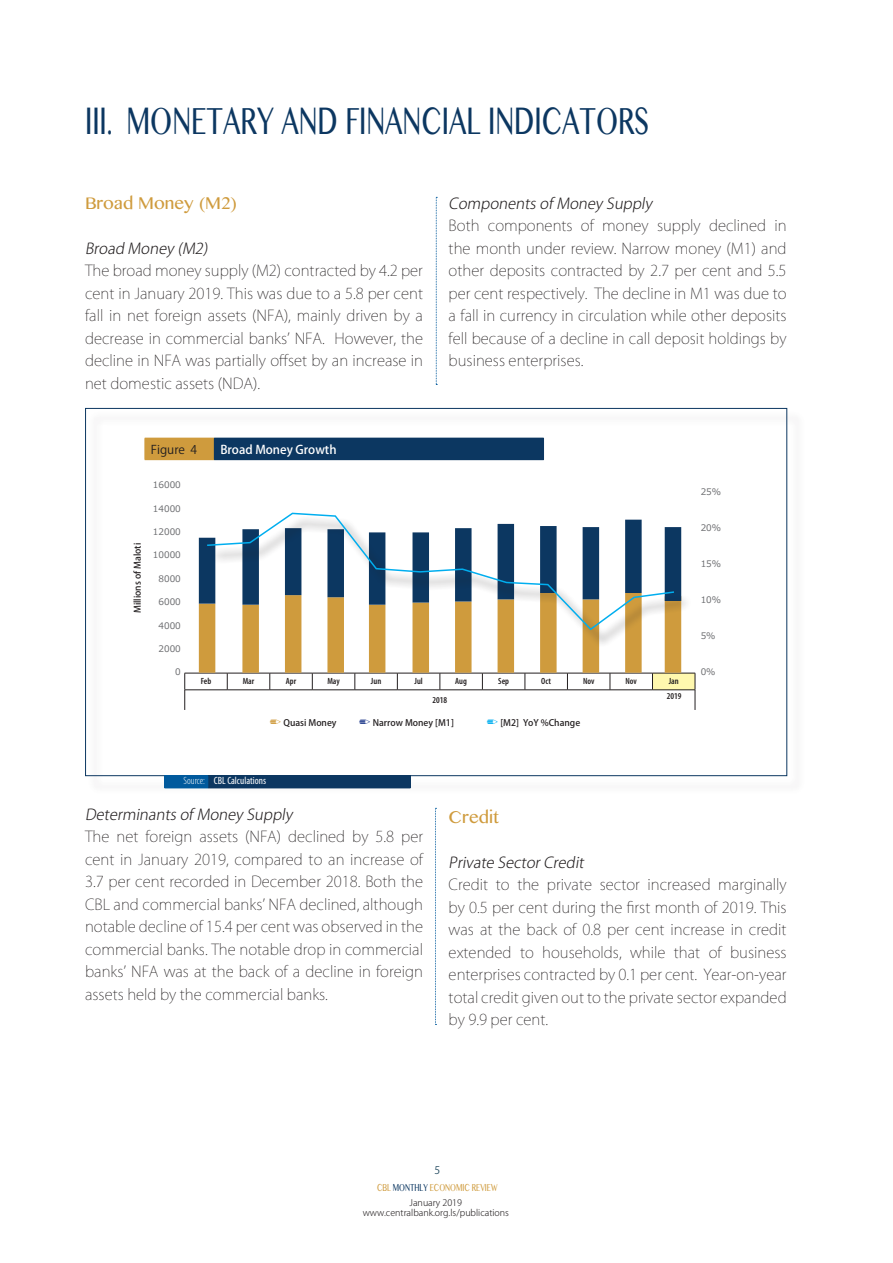
<style>
.page{position:relative;width:893px;height:1263px;background:#fff}
.page>*{position:absolute;margin:0;border:0;box-sizing:border-box;transform-origin:0 0}
.t1{font:33.75px "Bangla MN";color:#0c3761;scale:.67 1}
.t2{font:200 15px/22.5px "Koz Go Pr 6 N";color:#231f20;text-align:justify}
.t3{font:italic 300 15px "Koz Go Pr 6 N";color:#231f20}
.t4{font:15px "Bangla MN";color:#cf9b3d}
.t5{font:500 12px "Koz Go Pro";color:#fff}
.t6{font:12px "Koz Go Pro";color:#231f20}
.t7{font:condensed 10.5px "Myriad Pro";color:#fff}
.t8{font:300 condensed 10.5px "Myriad Pro";color:#fff}
.t9{font:10.5px "Koz Go Pro";color:#264d62}
.t10{font:500 9px "Koz Go Pro";color:#231f20}
.t11{font:9px "Meiryo";color:#6c6d70}
.t12{font:300 9px "Koz Go Pro";color:#231f20}
.t13{font:600 condensed 9px "Myriad Pro";color:#231f20}
.t14{font:9px "Bangla MN";color:#cf9b3d;scale:.67 1}
.s1{font-family:"Monotype Sorts";font-weight:400;font-size:12px;color:#cf9b3d}
.s2{font-family:"Monotype Sorts";font-weight:400;font-size:12px;color:#253f8e}
.s3{font-family:"Monotype Sorts";font-weight:400;font-size:12px;color:#00aeef}
.s4{color:#0c3761}
</style>
<div class="page">
<svg style="left:435px;top:808px;width:1px;height:217px"></svg>
<svg style="left:436px;top:197px;width:1px;height:188px"></svg>
<div style="left:145px;top:438px;width:69px;height:22px;background:#cf9b3d"></div>
<div style="left:214px;top:438px;width:329px;height:22px;background:#0c3761"></div>
<svg style="left:543px;top:438px;width:1px;height:21px"></svg>
<hr style="left:214px;top:459px;width:330px;height:1px;background:#0c3761">
<div style="left:165px;top:776px;width:43px;height:12px;background:#015a9d"></div>
<div style="left:208px;top:776px;width:202px;height:12px;background:#0c3761"></div>
<hr style="left:208px;top:775px;width:202px;height:1px;background:#0c3761">
<svg style="left:410px;top:776px;width:1px;height:12px"></svg>
<hr style="left:208px;top:788px;width:202px;height:1px;background:#0c3761">
<hr style="left:165px;top:775px;width:43px;height:1px;background:#015a9d">
<svg style="left:164px;top:776px;width:1px;height:12px"></svg>
<svg style="left:208px;top:776px;width:1px;height:12px"></svg>
<hr style="left:165px;top:788px;width:43px;height:1px;background:#015a9d">
<div style="left:652px;top:673px;width:43px;height:17px;background:#fff8ae"></div>
<hr style="left:185px;top:673px;width:42px;height:1px;background:#231f20">
<hr style="left:227px;top:673px;width:43px;height:1px;background:#231f20">
<svg style="left:227px;top:673px;width:1px;height:16px"></svg>
<hr style="left:270px;top:673px;width:42px;height:1px;background:#231f20">
<svg style="left:270px;top:673px;width:1px;height:16px"></svg>
<hr style="left:312px;top:673px;width:43px;height:1px;background:#231f20">
<svg style="left:312px;top:673px;width:1px;height:16px"></svg>
<hr style="left:355px;top:673px;width:42px;height:1px;background:#231f20">
<svg style="left:355px;top:673px;width:1px;height:16px"></svg>
<hr style="left:397px;top:673px;width:43px;height:1px;background:#231f20">
<svg style="left:397px;top:673px;width:1px;height:16px"></svg>
<hr style="left:440px;top:673px;width:42px;height:1px;background:#231f20">
<svg style="left:440px;top:673px;width:1px;height:16px"></svg>
<hr style="left:482px;top:673px;width:43px;height:1px;background:#231f20">
<svg style="left:482px;top:673px;width:1px;height:16px"></svg>
<hr style="left:525px;top:673px;width:42px;height:1px;background:#231f20">
<svg style="left:525px;top:673px;width:1px;height:16px"></svg>
<hr style="left:567px;top:673px;width:43px;height:1px;background:#231f20">
<svg style="left:567px;top:673px;width:1px;height:16px"></svg>
<hr style="left:610px;top:673px;width:42px;height:1px;background:#231f20">
<svg style="left:610px;top:673px;width:1px;height:16px"></svg>
<hr style="left:652px;top:673px;width:43px;height:1px;background:#231f20">
<svg style="left:652px;top:673px;width:1px;height:16px"></svg>
<hr style="left:185px;top:689px;width:42px;height:1px;background:#231f20">
<svg style="left:184px;top:673px;width:1px;height:37px"></svg>
<hr style="left:227px;top:689px;width:43px;height:1px;background:#231f20">
<hr style="left:270px;top:689px;width:42px;height:1px;background:#231f20">
<hr style="left:312px;top:689px;width:43px;height:1px;background:#231f20">
<hr style="left:355px;top:689px;width:42px;height:1px;background:#231f20">
<hr style="left:397px;top:689px;width:43px;height:1px;background:#231f20">
<hr style="left:440px;top:689px;width:42px;height:1px;background:#231f20">
<hr style="left:482px;top:689px;width:43px;height:1px;background:#231f20">
<hr style="left:525px;top:689px;width:42px;height:1px;background:#231f20">
<hr style="left:567px;top:689px;width:43px;height:1px;background:#231f20">
<hr style="left:610px;top:689px;width:42px;height:1px;background:#231f20">
<hr style="left:652px;top:689px;width:43px;height:1px;background:#231f20">
<svg style="left:695px;top:673px;width:1px;height:37px"></svg>
<div style="left:625px;top:593px;width:17px;height:80px;background:#cf9b3d"></div>
<div style="left:583px;top:599px;width:16px;height:74px;background:#cf9b3d"></div>
<div style="left:540px;top:593px;width:17px;height:80px;background:#cf9b3d"></div>
<div style="left:498px;top:599px;width:16px;height:74px;background:#cf9b3d"></div>
<div style="left:455px;top:601px;width:17px;height:72px;background:#cf9b3d"></div>
<div style="left:412px;top:603px;width:17px;height:70px;background:#cf9b3d"></div>
<div style="left:369px;top:605px;width:16px;height:68px;background:#cf9b3d"></div>
<div style="left:327px;top:597px;width:17px;height:76px;background:#cf9b3d"></div>
<div style="left:285px;top:595px;width:16px;height:78px;background:#cf9b3d"></div>
<div style="left:242px;top:605px;width:17px;height:68px;background:#cf9b3d"></div>
<div style="left:199px;top:604px;width:16px;height:69px;background:#cf9b3d"></div>
<div style="left:199px;top:538px;width:16px;height:66px;background:#0c3761"></div>
<div style="left:665px;top:596px;width:16px;height:77px;background:#cf9b3d"></div>
<div style="left:210px;top:515px;width:482px;height:133px;background:#231f20;opacity:.75"></div>
<svg style="left:206px;top:512px;width:470px;height:119px"></svg>
<p class="t1" style="left:85px;top:95px;width:843px">III. MONETARY AND FINANCIAL INDICATORS</p>
<p class="t4" style="left:85px;top:191px;width:154px">Broad Money (M2)</p>
<p class="t3" style="left:85px;top:240px;width:128px">Broad Money(M2)</p>
<p class="t2" style="left:85px;top:260px;width:340px">The broad money supply (M2) contracted by 4.2 per cent in January 2019. This was due to a 5.8 per cent fall in net foreign assets (NFA), mainly driven by a decrease in commercial banks’ NFA. However, the decline in NFA was partially offset by an increase in net domestic assets (NDA).</p>
<p class="t10" style="left:132px;top:613px;width:72px;rotate:-90deg">Millions of Maloti</p>
<p class="t6" style="left:151px;top:441px;width:48px">Figure 4</p>
<p class="t5" style="left:220px;top:442px;width:118px">Broad Money Growth</p>
<p class="t11" style="left:153px;top:479px;width:29px">16000</p>
<p class="t11" style="left:153px;top:502px;width:29px">14000</p>
<p class="t11" style="left:153px;top:525px;width:29px">12000</p>
<p class="t11" style="left:153px;top:549px;width:29px">10000</p>
<p class="t11" style="left:158px;top:572px;width:24px">8000</p>
<p class="t11" style="left:158px;top:596px;width:24px">6000</p>
<p class="t11" style="left:158px;top:619px;width:24px">4000</p>
<p class="t11" style="left:158px;top:642px;width:24px">2000</p>
<p class="t11" style="left:175px;top:666px;width:7px">0</p>
<p class="t3" style="left:449px;top:195px;width:209px">ComponentsofMoneySupply</p>
<p class="t2" style="left:449px;top:215px;width:340px">Both components of money supply declined in the month under review. Narrow money (M1) and other deposits contracted by 2.7 per cent and 5.5 per cent respectively. The decline in M1 was due to a fall in currency in circulation while other deposits fell because of a decline in call deposit holdings by business enterprises.</p>
<p class="t11" style="left:701px;top:485px;width:22px">25%</p>
<p class="t11" style="left:701px;top:521px;width:22px">20%</p>
<p class="t11" style="left:701px;top:557px;width:22px">15%</p>
<p class="t11" style="left:701px;top:594px;width:22px">10%</p>
<p class="t11" style="left:701px;top:630px;width:16px">5%</p>
<p class="t11" style="left:701px;top:666px;width:16px">0%</p>
<p class="t13" style="left:201px;top:676px;width:12px">Feb</p>
<p class="t13" style="left:243px;top:676px;width:13px">Mar</p>
<p class="t13" style="left:286px;top:676px;width:12px">Apr</p>
<p class="t13" style="left:327px;top:676px;width:14px">May</p>
<p class="t13" style="left:371px;top:676px;width:12px">Jun</p>
<p class="t13" style="left:414px;top:676px;width:10px">Jul</p>
<p class="t13" style="left:455px;top:676px;width:13px">Aug</p>
<p class="t13" style="left:498px;top:676px;width:12px">Sep</p>
<p class="t13" style="left:541px;top:676px;width:11px">Oct</p>
<p class="t13" style="left:583px;top:676px;width:13px">Nov</p>
<p class="t13" style="left:625px;top:676px;width:13px">Nov</p>
<p class="t13" style="left:669px;top:676px;width:12px">Jan</p>
<p class="t13" style="left:433px;top:695px;width:16px">2018</p>
<p class="t10" style="left:270px;top:717px;width:68px"><span class="s1">/</span> Quasi Money</p>
<p class="t10" style="left:359px;top:717px;width:96px"><span class="s2">/</span> Narrow Money [M1]</p>
<p class="t10" style="left:487px;top:717px;width:95px"><span class="s3">/</span> [M2] YoY %Change</p>
<p class="t13" style="left:667px;top:691px;width:16px">2019</p>
<p class="t8" style="left:183px;top:775px;width:23px">Source:</p>
<p class="t7" style="left:214px;top:774px;width:54px">CBL Calculations</p>
<p class="t3" style="left:85px;top:806px;width:213px">DeterminantsofMoneySupply</p>
<p class="t2" style="left:85px;top:826px;width:340px">The net foreign assets (NFA) declined by 5.8 per cent in January 2019, compared to an increase of 3.7 per cent recorded in December 2018. Both the CBL and commercial banks’ NFA declined, although notable decline of 15.4 per cent was observed in the commercial banks. The notable drop in commercial banks’ NFA was at the back of a decline in foreign assets held by the commercial banks.</p>
<p class="t4" style="left:449px;top:806px;width:52px">Credit</p>
<p class="t3" style="left:449px;top:854px;width:141px">Private SectorCredit</p>
<p class="t2" style="left:449px;top:874px;width:340px">Credit to the private sector increased marginally by 0.5 per cent during the first month of 2019. This was at the back of 0.8 per cent increase in credit extended to households, while that of business enterprises contracted by 0.1 per cent. Year-on-year total credit given out to the private sector expanded by 9.9 per cent.</p>
<p class="t9" style="left:434px;top:1163px;width:7px">5</p>
<p class="t14" style="left:377px;top:1180px;width:181px">CBL <span class="s4">MONTHLY</span> ECONOMIC REVIEW</p>
<p class="t12" style="left:410px;top:1196px;width:54px">January 2019</p>
<p class="t12" style="left:363px;top:1207px;width:148px">www.centralbank.org.ls/publications</p>
</div>
